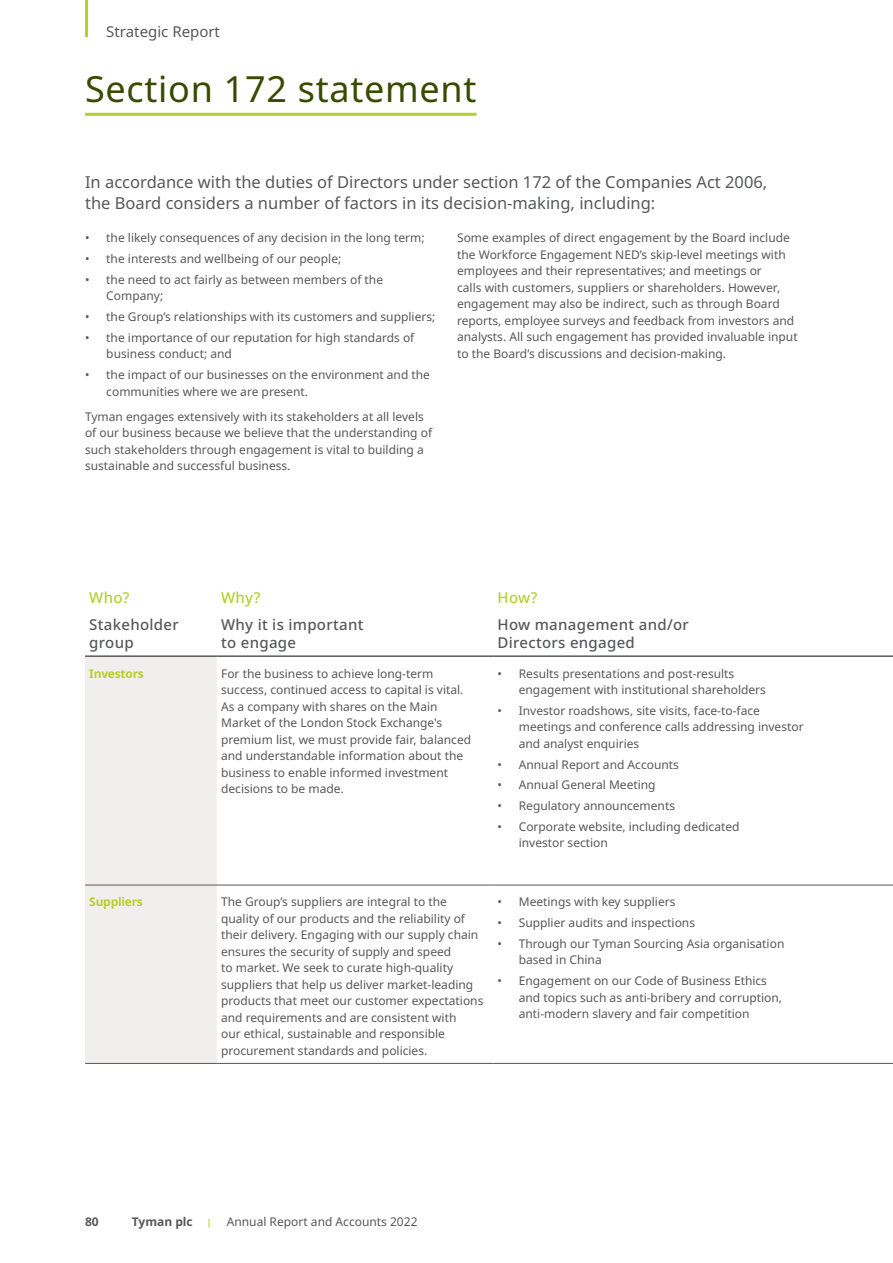
<style>
.page{position:relative;width:893px;height:1263px;background:#fff}
.page>*{position:absolute;margin:0;border:0;box-sizing:border-box;transform-origin:0 0}
.t1{font:36px "Noto Sans";letter-spacing:.02em;color:#394b00}
.t2{font:16.5px/21px "Noto Sans";color:#57585a}
.t3{font:500 15px/18px "Noto Sans";letter-spacing:.02em;color:#57585a}
.t4{font:15px "Noto Sans";color:#57585a}
.t5{font:500 15px "Noto Sans";letter-spacing:.02em;color:#b6cf2f}
.t6{font:12px/16.5px "Noto Sans";color:#57585a}
.t7{font:700 12px "Noto Sans";letter-spacing:-.02em;color:#b6cf2f}
.t8{font:700 12px "Noto Sans";color:#57585a}
</style>
<div class="page">
<hr style="left:85px;top:113px;width:392px;height:3px;background:#b6cf2f">
<div style="left:85px;top:657px;width:132px;height:406px;background:#f0efee"></div>
<hr style="left:85px;top:655px;width:132px;height:2px;background:#57585a">
<hr style="left:217px;top:655px;width:276px;height:2px;background:#57585a">
<hr style="left:493px;top:655px;width:315px;height:2px;background:#57585a">
<hr style="left:808px;top:655px;width:85px;height:2px;background:#57585a">
<hr style="left:85px;top:885px;width:132px;height:1px;background:#57585a">
<hr style="left:217px;top:885px;width:276px;height:1px;background:#57585a">
<hr style="left:493px;top:885px;width:315px;height:1px;background:#57585a">
<hr style="left:808px;top:885px;width:85px;height:1px;background:#57585a">
<hr style="left:85px;top:1063px;width:132px;height:1px;background:#57585a">
<hr style="left:217px;top:1063px;width:276px;height:1px;background:#57585a">
<hr style="left:493px;top:1063px;width:315px;height:1px;background:#57585a">
<hr style="left:808px;top:1063px;width:85px;height:1px;background:#57585a">
<hr style="left:85px;top:0;width:3px;height:37px;background:#b6cf2f">
<p class="t4" style="left:106px;top:21px;width:115px">Strategic Report</p>
<h1 class="t1" style="left:85px;top:64px;width:393px">Section 172 statement</h1>
<h2 class="t2" style="left:85px;top:172px;width:684px">In accordance with the duties of Directors under section 172 of the Companies Act 2006, the Board considers a number of factors in its decision-making, including:</h2>
<p class="t6" style="left:85px;top:230px;width:341px">• the likely consequences of any decision in the long term;</p>
<p class="t6" style="left:85px;top:251px;width:258px">• the interests and wellbeing of our people;</p>
<p class="t6" style="left:106px;top:271px;width:278px;text-indent:-21px">• the need to act fairly as between members of the<br>Company;</p>
<p class="t6" style="left:85px;top:309px;width:352px">• the Group’s relationships with its customers and suppliers;</p>
<p class="t6" style="left:106px;top:329px;width:310px;text-indent:-21px">• the importance of our reputation for high standards of business conduct; and</p>
<p class="t6" style="left:106px;top:367px;width:325px;text-indent:-21px">• the impact of our businesses on the environment and the communities where we are present.</p>
<p class="t6" style="left:85px;top:408px;width:349px">Tyman engages extensively with its stakeholders at all levels of our business because we believe that the understanding of such stakeholders through engagement is vital to building a sustainable and successful business.</p>
<p class="t6" style="left:457px;top:230px;width:342px">Some examples of direct engagement by the Board include the Workforce Engagement NED’s skip-level meetings with employees and their representatives; and meetings or<br>calls with customers, suppliers or shareholders. However, engagement may also be indirect, such as through Board reports, employee surveys and feedback from investors and analysts. All such engagement has provided invaluable input to the Board’s discussions and decision-making.</p>
<p class="t5" style="left:89px;top:587px;width:42px">Who?</p>
<p class="t3" style="left:89px;top:616px;width:91px">Stakeholder group</p>
<p class="t5" style="left:221px;top:587px;width:41px">Why?</p>
<p class="t3" style="left:221px;top:616px;width:144px">Why it is important to engage</p>
<p class="t5" style="left:497px;top:587px;width:42px">How?</p>
<p class="t3" style="left:497px;top:616px;width:193px">How management and/or<br>Directors engaged</p>
<p class="t7" style="left:89px;top:665px;width:56px">Investors</p>
<p class="t6" style="left:221px;top:665px;width:252px">For the business to achieve long-term success, continued access to capital is vital.<br>As a company with shares on the Main Market of the London Stock Exchange's premium list, we must provide fair, balanced and understandable information about the business to enable informed investment decisions to be made.</p>
<p class="t6" style="left:519px;top:665px;width:249px;text-indent:-21px">• Results presentations and post-results engagement with institutional shareholders</p>
<p class="t6" style="left:519px;top:702px;width:286px;text-indent:-21px">• Investor roadshows, site visits, face-to-face meetings and conference calls addressing investor and analyst enquiries</p>
<p class="t6" style="left:497px;top:756px;width:183px">• Annual Report and Accounts</p>
<p class="t6" style="left:497px;top:777px;width:160px">• Annual General Meeting</p>
<p class="t6" style="left:497px;top:798px;width:179px">• Regulatory announcements</p>
<p class="t6" style="left:519px;top:818px;width:222px;text-indent:-21px">• Corporate website, including dedicated investor section</p>
<p class="t7" style="left:89px;top:893px;width:55px">Suppliers</p>
<p class="t6" style="left:221px;top:894px;width:264px">The Group’s suppliers are integral to the quality of our products and the reliability of their delivery. Engaging with our supply chain ensures the security of supply and speed<br>to market. We seek to curate high-quality suppliers that help us deliver market-leading products that meet our customer expectations and requirements and are consistent with<br>our ethical, sustainable and responsible procurement standards and policies.</p>
<p class="t6" style="left:497px;top:894px;width:179px">• Meetings with key suppliers</p>
<p class="t6" style="left:497px;top:915px;width:199px">• Supplier audits and inspections</p>
<p class="t6" style="left:519px;top:935px;width:267px;text-indent:-21px">• Through our Tyman Sourcing Asia organisation based in China</p>
<p class="t6" style="left:519px;top:973px;width:265px;text-indent:-21px">• Engagement on our Code of Business Ethics and topics such as anti-bribery and corruption, anti-modern slavery and fair competition</p>
<p class="t8" style="left:85px;top:1213px;width:15px">80</p>
<p class="t8" style="left:132px;top:1213px;width:62px">Tyman plc</p>
<p class="t6" style="left:227px;top:1213px;width:192px">Annual Report and Accounts 2022</p>
</div>
